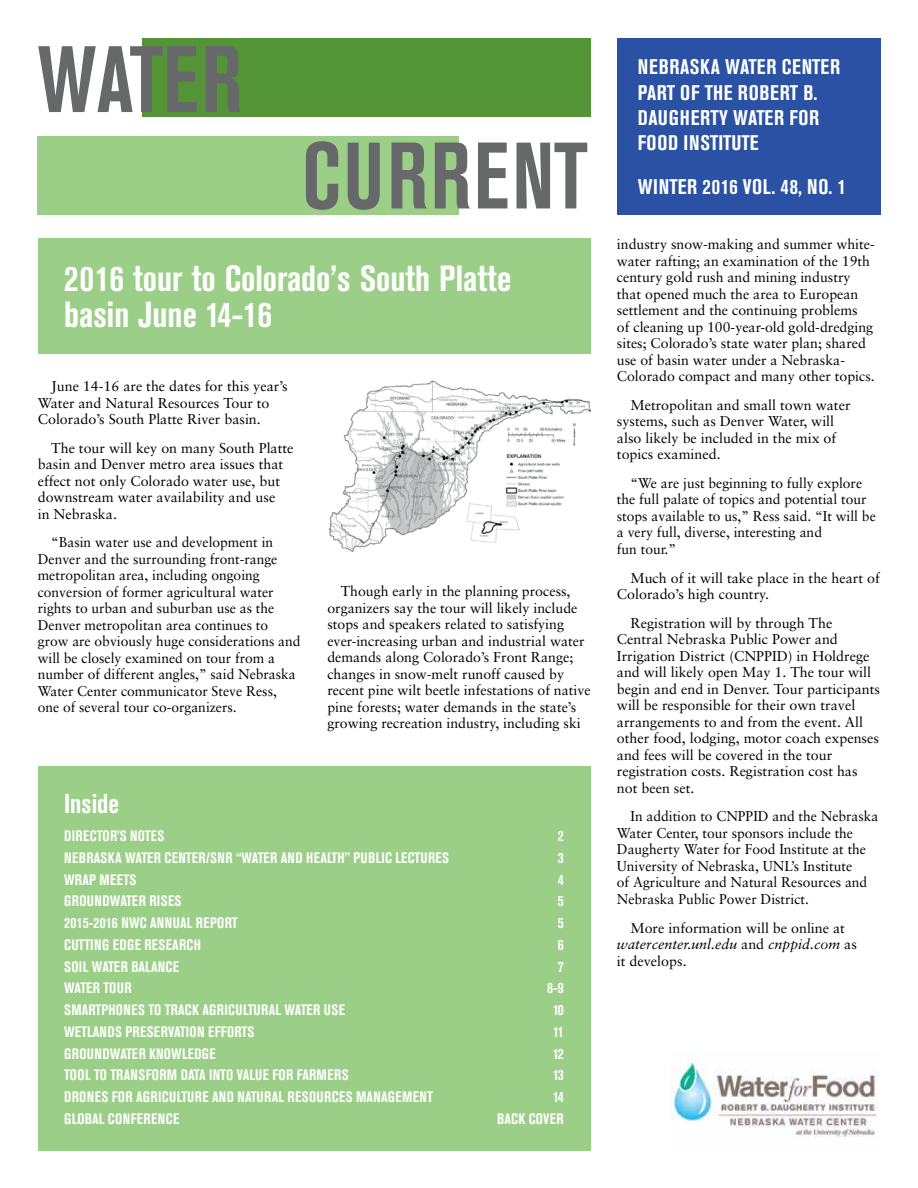
<style>
.page{position:relative;width:918px;height:1188px;background:#fff}
.page>*{position:absolute;margin:0;border:0;box-sizing:border-box;transform-origin:0 0}
.t1{font:700 condensed 93.3px "Akzidenz Grotesk BE";letter-spacing:.035em;color:#67686a;scale:.9 1}
.t2{font:700 condensed 36px/36px "Akzidenz Grotesk BE";color:#fff}
.t3{font:700 condensed 27px "Akzidenz Grotesk BE";color:#fff}
.t4{font:700 condensed 21px/25.2px "Akzidenz Grotesk BE";letter-spacing:.03em;color:#fff}
.t5{font:700 condensed 15px "Akzidenz Grotesk BE";letter-spacing:.025em;color:#fff}
.t6{font:700 condensed 15px "Akzidenz Grotesk BE";letter-spacing:-.01em;color:#fff}
.t7{font:14.25px/16.5px "Sabon";color:#000}
.s1{font-style:italic}
</style>
<div class="page">
<div style="left:142px;top:38px;width:449px;height:78px;background:#539536"></div>
<div style="left:37px;top:136px;width:422px;height:78px;background:#9bcf87"></div>
<div style="left:38px;top:766px;width:553px;height:384px;background:#9bcf87"></div>
<img style="left:671px;top:1054px;width:206px;height:83px">
<img style="left:329px;top:380px;width:262px;height:171px">
<div style="left:38px;top:238px;width:553px;height:116px;background:#9bcf87"></div>
<div style="left:617px;top:38px;width:263px;height:176px;background:#2a51a3"></div>
<h1 class="t1" style="left:37px;top:26px;width:229px">WATER</h1>
<h1 class="t1" style="left:302px;top:123px;width:319px">CURRENT</h1>
<h2 class="t2" style="left:64px;top:261px;width:449px">2016 tour to Colorado’s South Platte basin June 14-16</h2>
<p class="t7" style="left:38px;top:378px;width:251px;text-indent:13px">June 14-16 are the dates for this year’s<br>Water and Natural Resources Tour to<br>Colorado’s South Platte River basin.</p>
<p class="t7" style="left:38px;top:439px;width:257px;text-indent:13px">The tour will key on many South Platte basin and Denver metro area issues that effect not only Colorado water use, but downstream water availability and use<br>in Nebraska.</p>
<p class="t7" style="left:38px;top:534px;width:264px;text-indent:14px">“Basin water use and development in Denver and the surrounding front-range metropolitan area, including ongoing conversion of former agricultural water rights to urban and suburban use as the Denver metropolitan area continues to grow are obviously huge considerations and will be closely examined on tour from a number of different angles,” said Nebraska Water Center communicator Steve Ress, one of several tour co-organizers.</p>
<p class="t7" style="left:327px;top:583px;width:265px;text-indent:14px">Though early in the planning process, organizers say the tour will likely include stops and speakers related to satisfying ever-increasing urban and industrial water demands along Colorado’s Front Range; changes in snow-melt runoff caused by recent pine wilt beetle infestations of native pine forests; water demands in the state’s growing recreation industry, including ski</p>
<h3 class="t3" style="left:64px;top:788px;width:57px">Inside</h3>
<p class="t5" style="left:64px;top:827px;width:102px">DIRECTOR’S NOTES</p>
<p class="t5" style="left:558px;top:827px;width:7px">2</p>
<p class="t5" style="left:64px;top:849px;width:387px">NEBRASKA WATER CENTER/SNR “WATER AND HEALTH” PUBLIC LECTURES</p>
<p class="t5" style="left:558px;top:849px;width:7px">3</p>
<p class="t5" style="left:64px;top:871px;width:74px">WRAP MEETS</p>
<p class="t5" style="left:558px;top:871px;width:7px">4</p>
<p class="t5" style="left:64px;top:893px;width:119px">GROUNDWATER RISES</p>
<p class="t5" style="left:558px;top:893px;width:7px">5</p>
<p class="t5" style="left:64px;top:914px;width:175px">2015-2016 NWC ANNUAL REPORT</p>
<p class="t5" style="left:558px;top:914px;width:7px">5</p>
<p class="t5" style="left:64px;top:936px;width:138px">CUTTING EDGE RESEARCH</p>
<p class="t5" style="left:558px;top:936px;width:7px">6</p>
<p class="t5" style="left:64px;top:958px;width:117px">SOIL WATER BALANCE</p>
<p class="t5" style="left:558px;top:958px;width:7px">7</p>
<p class="t6" style="left:64px;top:980px;width:69px">WATER TOUR</p>
<p class="t5" style="left:547px;top:980px;width:18px">8-9</p>
<p class="t5" style="left:64px;top:1001px;width:282px">SMARTPHONES TO TRACK AGRICULTURAL WATER USE</p>
<p class="t5" style="left:553px;top:1001px;width:12px">10</p>
<p class="t5" style="left:64px;top:1023px;width:192px">WETLANDS PRESERVATION EFFORTS</p>
<p class="t5" style="left:553px;top:1023px;width:12px">11</p>
<p class="t5" style="left:64px;top:1045px;width:153px">GROUNDWATER KNOWLEDGE</p>
<p class="t5" style="left:553px;top:1045px;width:12px">12</p>
<p class="t5" style="left:64px;top:1067px;width:286px">TOOL TO TRANSFORM DATA INTO VALUE FOR FARMERS</p>
<p class="t5" style="left:553px;top:1067px;width:12px">13</p>
<p class="t5" style="left:64px;top:1088px;width:370px">DRONES FOR AGRICULTURE AND NATURAL RESOURCES MANAGEMENT</p>
<p class="t5" style="left:553px;top:1088px;width:12px">14</p>
<p class="t5" style="left:64px;top:1110px;width:117px">GLOBAL CONFERENCE</p>
<p class="t5" style="left:497px;top:1110px;width:68px">BACK COVER</p>
<h3 class="t4" style="left:638px;top:55px;width:204px">NEBRASKA WATER CENTER<br>PART OF THE ROBERT B.<br>DAUGHERTY WATER FOR<br>FOOD INSTITUTE</h3>
<h3 class="t4" style="left:638px;top:174px;width:210px">WINTER 2016 VOL. 48, NO. 1</h3>
<p class="t7" style="left:617px;top:236px;width:259px">industry snow-making and summer white&shy;water rafting; an examination of the 19th century gold rush and mining industry that opened much the area to European settlement and the continuing problems<br>of cleaning up 100-year-old gold-dredging sites; Colorado’s state water plan; shared use of basin water under a Nebraska-Colorado compact and many other topics.</p>
<p class="t7" style="left:617px;top:396px;width:235px;text-indent:13px">Metropolitan and small town water systems, such as Denver Water, will also likely be included in the mix of topics examined.</p>
<p class="t7" style="left:617px;top:475px;width:260px;text-indent:14px">“We are just beginning to fully explore the full palate of topics and potential tour stops available to us,” Ress said. “It will be a very full, diverse, interesting and<br>fun tour.”</p>
<p class="t7" style="left:617px;top:569px;width:264px;text-indent:13px">Much of it will take place in the heart of<br>Colorado’s high country.</p>
<p class="t7" style="left:617px;top:614px;width:265px;text-indent:13px">Registration will by through The Central Nebraska Public Power and Irrigation District (CNPPID) in Holdrege and will likely open May 1. The tour will begin and end in Denver. Tour participants will be responsible for their own travel arrangements to and from the event. All other food, lodging, motor coach expenses and fees will be covered in the tour registration costs. Registration cost has not been set.</p>
<p class="t7" style="left:617px;top:808px;width:263px;text-indent:14px">In addition to CNPPID and the Nebraska Water Center, tour sponsors include the Daugherty Water for Food Institute at the University of Nebraska, UNL’s Institute<br>of Agriculture and Natural Resources and Nebraska Public Power District.</p>
<p class="t7" style="left:617px;top:919px;width:241px;text-indent:13px">More information will be online at <span class="s1">watercenter.unl.edu</span> and <span class="s1">cnppid.com</span> as it develops.</p>
</div>
